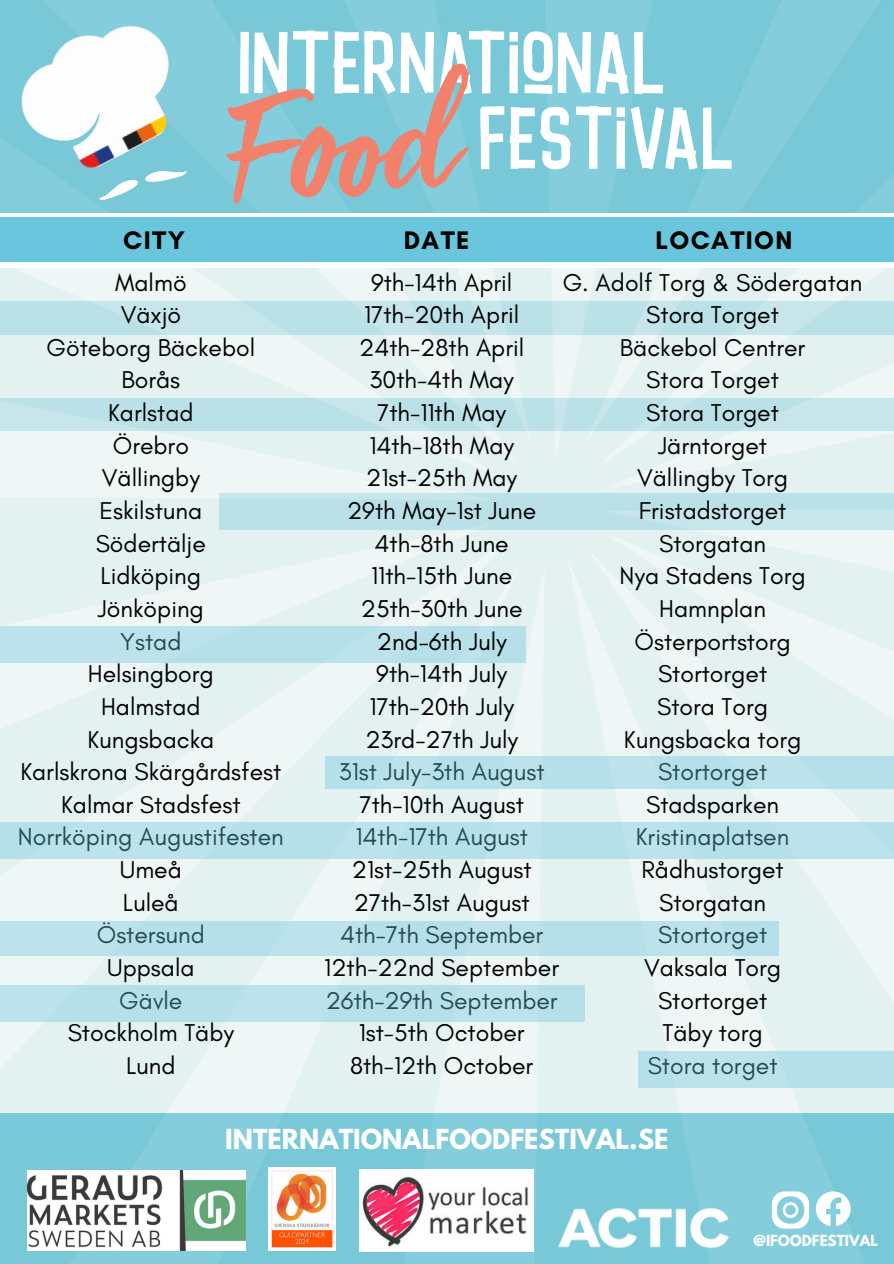
<style>
.page{position:relative;width:894px;height:1264px;background:#fff}
.page>*{position:absolute;margin:0;border:0;box-sizing:border-box;transform-origin:0 0}
.t1{font:700 25.8px "Glacial Indifference";letter-spacing:.05em;color:#000}
.t2{font:24.75px/32.7px "Glacial Indifference";color:#000;text-align:center}
.t3{font:700 24.45px "League Spartan";color:#fff}
.t4{font:700 13.65px "League Spartan";color:#fff}
</style>
<div class="page">
<img style="left:0;top:0;width:893px;height:1263px">
<svg style="left:13px;top:191px;width:177px;height:11px;background:#84cddc"></svg>
<img style="left:0;top:0;width:199px;height:191px">
<svg style="left:226px;top:30px;width:505px;height:174px"></svg>
<div style="left:0;top:626px;width:525px;height:36px;background:#bce3ec"></div>
<div style="left:325px;top:756px;width:568px;height:32px;background:#b5e0e9"></div>
<div style="left:0;top:822px;width:893px;height:36px;background:#b6e0e9"></div>
<div style="left:0;top:985px;width:585px;height:36px;background:#b5e0e9"></div>
<svg style="left:0;top:213px;width:893px;height:49px;background:#75cade"></svg>
<div style="left:638px;top:1051px;width:255px;height:37px;background:#b5e0e9"></div>
<div style="left:0;top:921px;width:778px;height:35px;background:#b5e0e9"></div>
<img style="left:269px;top:1167px;width:66px;height:83px">
<img style="left:359px;top:1168px;width:174px;height:83px">
<img style="left:27px;top:1170px;width:218px;height:79px">
<svg style="left:0;top:262px;width:893px;height:6px"></svg>
<svg style="left:771px;top:1191px;width:37px;height:37px"></svg>
<svg style="left:815px;top:1191px;width:35px;height:34px"></svg>
<img style="left:557px;top:1207px;width:172px;height:41px">
<h1 class="t1" style="left:123px;top:224px;width:63px">CITY</h1>
<p class="t1" style="left:403px;top:224px;width:67px">DATE</p>
<p class="t1" style="left:655px;top:224px;width:138px">LOCATION</p>
<p class="t2" style="left:18px;top:265px;width:267px">Malmö<br>Växjö<br>Göteborg Bäckebol<br>Borås<br>Karlstad<br>Örebro<br>Vällingby<br>Eskilstuna<br>Södertälje<br>Lidköping<br>Jönköping<br>Ystad<br>Helsingborg<br>Halmstad<br>Kungsbacka<br>Karlskrona Skärgårdsfest<br>Kalmar Stadsfest<br>Norrköping Augustifesten<br>Umeå<br>Luleå<br>Östersund<br>Uppsala<br>Gävle<br>Stockholm Täby<br>Lund</p>
<p class="t2" style="left:324px;top:265px;width:236px">9th-14th April<br>17th-20th April<br>24th-28th April<br>30th-4th May<br>7th-11th May<br>14th-18th May<br>21st-25th May<br>29th May-1st June<br>4th-8th June<br>11th-15th June<br>25th-30th June<br>2nd-6th July<br>9th-14th July<br>17th-20th July<br>23rd-27th July<br>31st July-3th August<br>7th-10th August<br>14th-17th August<br>21st-25th August<br>27th-31st August<br>4th-7th September<br>12th-22nd September<br>26th-29th September<br>1st-5th October<br>8th-12th October</p>
<p class="t2" style="left:562px;top:265px;width:301px">G. Adolf Torg &amp; Södergatan<br>Stora Torget<br>Bäckebol Centrer<br>Stora Torget<br>Stora Torget<br>Järntorget<br>Vällingby Torg<br>Fristadstorget<br>Storgatan<br>Nya Stadens Torg<br>Hamnplan<br>Österportstorg<br>Stortorget<br>Stora Torg<br>Kungsbacka torg<br>Stortorget<br>Stadsparken<br>Kristinaplatsen<br>Rådhustorget<br>Storgatan<br>Stortorget<br>Vaksala Torg<br>Stortorget<br>Täby torg<br>Stora torget</p>
<h2 class="t3" style="left:225px;top:1126px;width:444px">INTERNATIONALFOODFESTIVAL.SE</h2>
<h2 class="t4" style="left:753px;top:1233px;width:126px">@IFOODFESTIVAL</h2>
</div>
